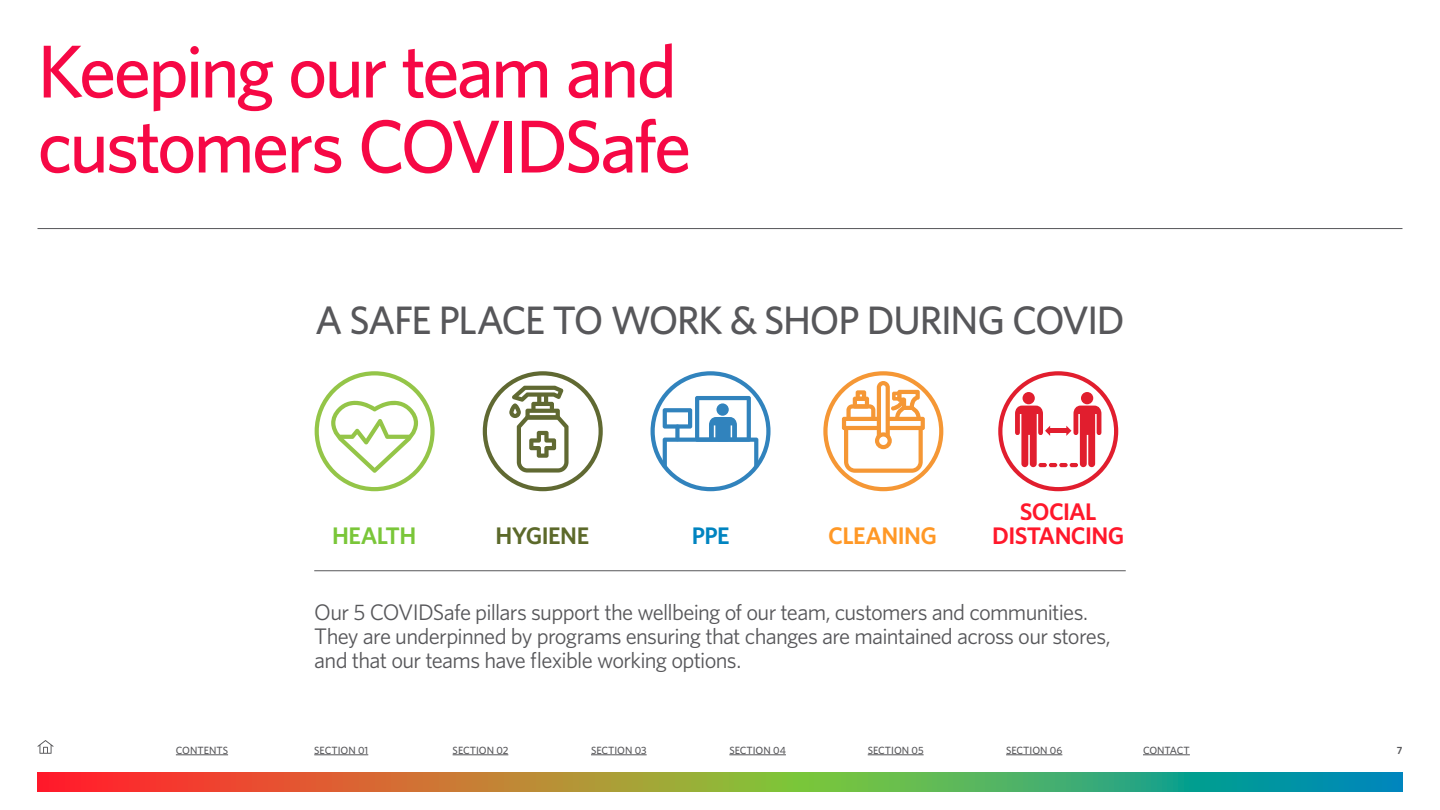
<style>
.page{position:relative;width:1440px;height:810px;background:#fff}
.page>*{position:absolute;margin:0;border:0;box-sizing:border-box;transform-origin:0 0}
.t1{font:500 75px/75px "Whitney";letter-spacing:-.04em;color:#f60845}
.t2{font:500 39.75px "Whitney";letter-spacing:-.035em;color:#57575a}
.t3{font:600 24px/24px "Whitney";letter-spacing:-.03em;color:#ff182b;text-align:center}
.t4{font:600 24px "Whitney";letter-spacing:-.025em;color:#ff9826}
.t5{font:600 24px "Whitney";letter-spacing:-.02em;color:#5c692a}
.t6{font:600 24px "Whitney";letter-spacing:-.03em;color:#7ac639}
.t7{font:600 24px "Whitney";color:#0084c0}
.t8{font:22.5px/24px "Whitney";letter-spacing:-.03em;color:#57575a}
.t9{font:500 10.5px "Whitney";color:#57575a}
.t10{font:600 10.5px "Whitney";color:#57575a}
</style>
<div class="page">
<hr style="left:38px;top:228px;width:1364px;height:1px;background:#57575a">
<svg style="left:38px;top:772px;width:1364px;height:19px;background:#878952"></svg>
<hr style="left:314px;top:755px;width:54px;height:1px;background:#57575a">
<hr style="left:453px;top:755px;width:55px;height:1px;background:#57575a">
<hr style="left:591px;top:755px;width:56px;height:1px;background:#57575a">
<hr style="left:729px;top:755px;width:57px;height:1px;background:#57575a">
<hr style="left:868px;top:755px;width:56px;height:1px;background:#57575a">
<hr style="left:1006px;top:755px;width:56px;height:1px;background:#57575a">
<hr style="left:1143px;top:755px;width:47px;height:1px;background:#57575a">
<svg style="left:37px;top:740px;width:17px;height:14px"></svg>
<hr style="left:176px;top:755px;width:52px;height:1px;background:#57575a">
<hr style="left:314px;top:571px;width:812px;height:1px;background:#57575a">
<svg style="left:823px;top:371px;width:120px;height:120px"></svg>
<svg style="left:315px;top:371px;width:120px;height:120px"></svg>
<svg style="left:483px;top:371px;width:120px;height:120px"></svg>
<svg style="left:651px;top:371px;width:120px;height:120px"></svg>
<svg style="left:998px;top:371px;width:120px;height:120px"></svg>
<h1 class="t1" style="left:38px;top:33px;width:655px">Keeping our team and customers COVIDSafe</h1>
<h2 class="t2" style="left:315px;top:294px;width:811px">A SAFE PLACE TO WORK &amp; SHOP DURING COVID</h2>
<p class="t6" style="left:332px;top:519px;width:86px">HEALTH</p>
<p class="t5" style="left:496px;top:519px;width:95px">HYGIENE</p>
<p class="t7" style="left:692px;top:519px;width:39px">PPE</p>
<p class="t4" style="left:828px;top:519px;width:110px">CLEANING</p>
<p class="t3" style="left:992px;top:499px;width:134px">SOCIAL<br>DISTANCING</p>
<p class="t8" style="left:314px;top:599px;width:798px">Our 5 COVIDSafe pillars support the wellbeing of our team, customers and communities.<br>They are underpinned by programs ensuring that changes are maintained across our stores, and that our teams have flexible working options.</p>
<p class="t9" style="left:176px;top:743px;width:54px">CONTENTS</p>
<p class="t9" style="left:314px;top:743px;width:56px">SECTION 01</p>
<p class="t9" style="left:453px;top:743px;width:57px">SECTION 02</p>
<p class="t9" style="left:591px;top:743px;width:57px">SECTION 03</p>
<p class="t9" style="left:729px;top:743px;width:58px">SECTION 04</p>
<p class="t9" style="left:868px;top:743px;width:57px">SECTION 05</p>
<p class="t9" style="left:1006px;top:743px;width:58px">SECTION 06</p>
<p class="t9" style="left:1143px;top:743px;width:48px">CONTACT</p>
<p class="t10" style="left:1397px;top:743px;width:7px">7</p>
</div>
